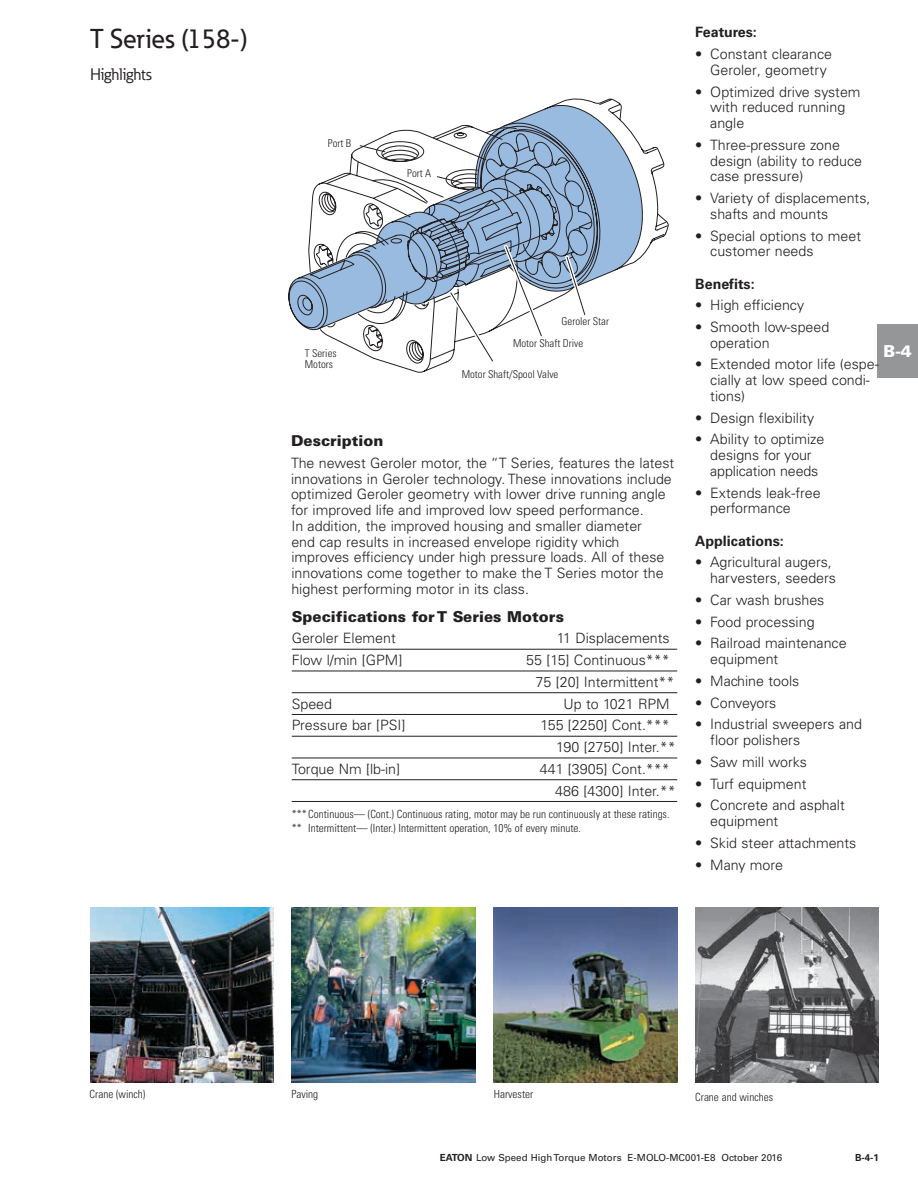
<style>
.page{position:relative;width:918px;height:1188px;background:#fff}
.page>*{position:absolute;margin:0;border:0;box-sizing:border-box;transform-origin:0 0}
.t1{font:500 27px "Eaton";color:#231f20}
.t2{font:16.5px "Eaton";color:#231f20}
.t3{font:900 16.5px "Univers LT Std";color:#fff}
.t4{font:900 15px "Univers LT Std";color:#231f20}
.t5{font:300 14.25px/15.8px "Univers LT Std";color:#231f20}
.t6{font:700 14.25px "Univers LT Std";color:#231f20}
.t7{font:300 condensed 11.25px/13.5px "Univers LT Std";color:#231f20}
.t8{font:300 condensed 10.8px/21.8px "Univers LT Std";color:#231f20}
.t9{font:9.75px "Univers LT Std";color:#231f20}
.t10{font:700 9.75px "Univers LT Std";color:#231f20}
.s1{font-weight:700}
</style>
<div class="page">
<div style="left:878px;top:324px;width:40px;height:54px;background:#949698"></div>
<svg style="left:539px;top:99px;width:129px;height:177px"></svg>
<svg style="left:288px;top:111px;width:316px;height:255px"></svg>
<hr style="left:292px;top:649px;width:385px;height:1px;background:#231f20">
<hr style="left:292px;top:671px;width:385px;height:1px;background:#231f20">
<hr style="left:292px;top:692px;width:385px;height:1px;background:#231f20">
<hr style="left:292px;top:714px;width:385px;height:1px;background:#231f20">
<hr style="left:292px;top:736px;width:385px;height:1px;background:#231f20">
<hr style="left:292px;top:758px;width:385px;height:1px;background:#231f20">
<hr style="left:292px;top:779px;width:385px;height:1px;background:#231f20">
<hr style="left:292px;top:801px;width:385px;height:1px;background:#231f20">
<img style="left:292px;top:908px;width:184px;height:175px">
<img style="left:494px;top:908px;width:183px;height:175px">
<img style="left:90px;top:908px;width:184px;height:175px">
<img style="left:695px;top:908px;width:184px;height:175px">
<h1 class="t1" style="left:90px;top:22px;width:159px">T Series (158-)</h1>
<p class="t2" style="left:90px;top:63px;width:63px">Highlights</p>
<p class="t8" style="left:328px;top:132px;width:25px">Port B</p>
<p class="t8" style="left:305px;top:348px;width:33px;line-height:10.9px">T Series<br>Motors</p>
<p class="t8" style="left:407px;top:162px;width:25px">Port A</p>
<p class="t8" style="left:513px;top:311px;width:97px;text-indent:49px">Geroler Star<br>Motor Shaft Drive</p>
<p class="t8" style="left:462px;top:364px;width:98px">Motor Shaft/Spool Valve</p>
<p class="t4" style="left:291px;top:431px;width:94px">Description</p>
<p class="t5" style="left:291px;top:455px;width:385px">The newest Geroler motor, the “T Series, features the latest innovations in Geroler technology. These innovations include optimized Geroler geometry with lower drive running angle for improved life and improved low speed performance.<br>In addition, the improved housing and smaller diameter<br>end cap results in increased envelope rigidity which improves efficiency under high pressure loads. All of these innovations come together to make the T Series motor the highest performing motor in its class.</p>
<p class="t4" style="left:292px;top:607px;width:274px">Specifications for T Series Motors</p>
<p class="t5" style="left:292px;top:631px;width:106px">Geroler Element</p>
<p class="t5" style="left:557px;top:631px;width:114px">11 Displacements</p>
<p class="t5" style="left:292px;top:652px;width:112px">Flow l/min [GPM]</p>
<p class="t5" style="left:536px;top:649px;width:140px;line-height:21.8px;text-indent:-9px">55 [15] Continuous***<br>75 [20] Intermittent**</p>
<p class="t5" style="left:292px;top:696px;width:42px">Speed</p>
<p class="t5" style="left:564px;top:696px;width:108px">Up to 1021 RPM</p>
<p class="t5" style="left:292px;top:718px;width:115px">Pressure bar [PSI]</p>
<p class="t5" style="left:556px;top:715px;width:121px;line-height:21.8px;text-indent:-16px">155 [2250] Cont.***<br>190 [2750] Inter.**</p>
<p class="t5" style="left:292px;top:761px;width:110px">Torque Nm [lb-in]</p>
<p class="t5" style="left:555px;top:758px;width:122px;line-height:21.8px;text-indent:-16px">441 [3905] Cont.***<br>486 [4300] Inter.**</p>
<p class="t7" style="left:292px;top:807px;width:379px">*** Continuous— (Cont.) Continuous rating, motor may be run continuously at these ratings. ** Intermittent— (Inter.) Intermittent operation, 10% of every minute.</p>
<p class="t6" style="left:695px;top:24px;width:63px">Features:</p>
<p class="t5" style="left:710px;top:46px;width:123px;text-indent:-15px">• Constant clearance<br>Geroler‚ geometry</p>
<p class="t5" style="left:710px;top:84px;width:152px;text-indent:-15px">• Optimized drive system with reduced running angle</p>
<p class="t5" style="left:710px;top:137px;width:153px;text-indent:-15px">• Three-pressure zone design (ability to reduce case pressure)</p>
<p class="t5" style="left:710px;top:190px;width:162px;text-indent:-15px">• Variety of displacements, shafts and mounts</p>
<p class="t5" style="left:710px;top:228px;width:152px;text-indent:-15px">• Special options to meet customer needs</p>
<p class="t6" style="left:695px;top:275px;width:61px">Benefits:</p>
<p class="t5" style="left:695px;top:297px;width:110px">• High efficiency</p>
<p class="t5" style="left:710px;top:319px;width:121px;text-indent:-15px">• Smooth low-speed operation</p>
<p class="t5" style="left:710px;top:357px;width:170px;text-indent:-15px">• Extended motor life (espe&shy;cially at low speed condi&shy;tions)</p>
<p class="t5" style="left:695px;top:410px;width:121px">• Design flexibility</p>
<p class="t5" style="left:710px;top:432px;width:116px;text-indent:-15px">• Ability to optimize designs for your application needs</p>
<p class="t5" style="left:710px;top:485px;width:112px;text-indent:-15px">• Extends leak-free performance</p>
<p class="t6" style="left:695px;top:532px;width:90px">Applications:</p>
<p class="t5" style="left:695px;top:555px;width:142px;text-align:right">• Agricultural augers, harvesters, seeders</p>
<p class="t5" style="left:695px;top:592px;width:131px">• Car wash brushes</p>
<p class="t5" style="left:695px;top:614px;width:121px">• Food processing</p>
<p class="t5" style="left:710px;top:636px;width:138px;text-indent:-15px">• Railroad maintenance equipment</p>
<p class="t5" style="left:695px;top:673px;width:106px">• Machine tools</p>
<p class="t5" style="left:695px;top:695px;width:83px">• Conveyors</p>
<p class="t5" style="left:710px;top:717px;width:153px;text-indent:-15px">• Industrial sweepers and floor polishers</p>
<p class="t5" style="left:695px;top:754px;width:113px">• Saw mill works</p>
<p class="t5" style="left:695px;top:776px;width:113px">• Turf equipment</p>
<p class="t5" style="left:710px;top:797px;width:136px;text-indent:-15px">• Concrete and asphalt equipment</p>
<p class="t5" style="left:695px;top:835px;width:163px">• Skid steer attachments</p>
<p class="t5" style="left:695px;top:857px;width:89px">• Many more</p>
<p class="t3" style="left:884px;top:341px;width:30px">B-4</p>
<p class="t7" style="left:90px;top:1088px;width:57px">Crane (winch)</p>
<p class="t7" style="left:291px;top:1088px;width:28px">Paving</p>
<p class="t7" style="left:494px;top:1088px;width:41px">Harvester</p>
<p class="t7" style="left:695px;top:1090px;width:79px">Crane and winches</p>
<p class="t9" style="left:440px;top:1152px;width:344px"><span class="s1">EATON</span> Low Speed High Torque Motors E-MOLO-MC001-E8 October 2016</p>
<p class="t10" style="left:855px;top:1152px;width:25px">B-4-1</p>
</div>
